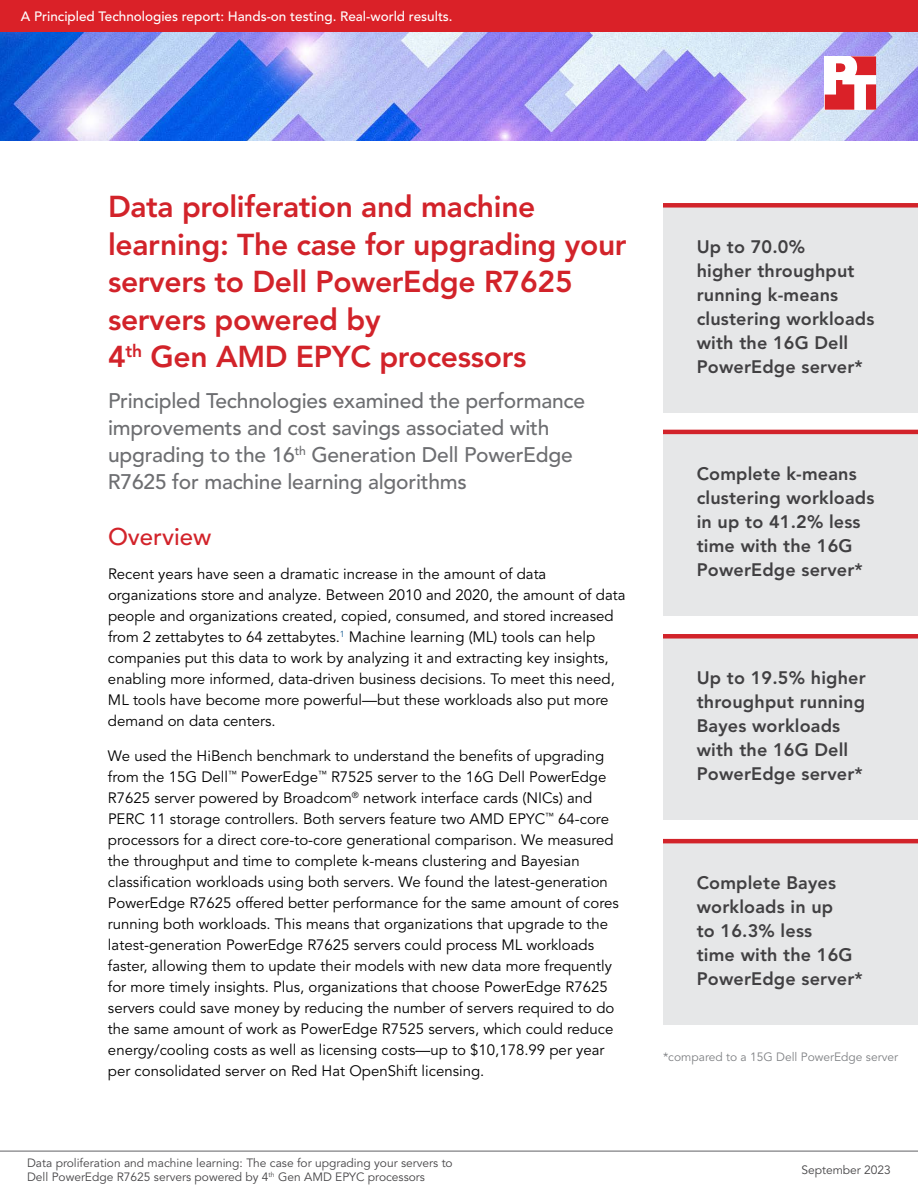
<style>
.page{position:relative;width:918px;height:1188px;background:#fff}
.page>*{position:absolute;margin:0;border:0;box-sizing:border-box;transform-origin:0 0}
.t1{font:800 30px/37.5px "Avenir LT Pro";letter-spacing:-.01em;color:#d2232a}
.t2{font:500 24px "Avenir LT Pro";color:#d2232a}
.t3{font:500 21px/27px "Avenir LT Pro";letter-spacing:-.01em;color:#6d6e71}
.t4{font:800 18px/24px "Avenir LT Pro";letter-spacing:.01em;color:#414042}
.t5{font:15px/21px "Avenir LT Pro";color:#000}
.t6{font:500 13.5px "Avenir LT Pro";color:#fff}
.t7{font:12px/14.4px "Avenir LT Pro";color:#464547}
.t8{font:12px "Avenir LT Pro";color:#808285}
</style>
<div class="page">
<img style="left:0;top:33px;width:918px;height:108px">
<div style="left:663px;top:206px;width:255px;height:207px;background:#e6e7e8"></div>
<div style="left:663px;top:203px;width:255px;height:5px;background:#d2232a"></div>
<div style="left:663px;top:432px;width:255px;height:183px;background:#e6e7e8"></div>
<hr style="left:663px;top:430px;width:255px;height:4px;background:#d2232a">
<div style="left:663px;top:637px;width:255px;height:183px;background:#e6e7e8"></div>
<div style="left:663px;top:634px;width:255px;height:5px;background:#d2232a"></div>
<div style="left:663px;top:842px;width:255px;height:183px;background:#e6e7e8"></div>
<hr style="left:663px;top:839px;width:255px;height:4px;background:#d2232a">
<hr style="left:0;top:1151px;width:918px;height:1px;background:#616264">
<div style="left:0;top:0;width:918px;height:32px;background:#da2128"></div>
<svg style="left:825px;top:56px;width:51px;height:54px"></svg>
<p class="t6" style="left:21px;top:9px;width:433px">A Principled Technologies report: Hands-on testing. Real-world results.</p>
<h1 class="t1" style="left:108px;top:188px;width:520px">Data proliferation and machine learning: The case for upgrading your servers to Dell PowerEdge R7625 servers powered by<br>4<sup>th</sup> Gen AMD EPYC processors</h1>
<h3 class="t3" style="left:108px;top:387px;width:479px">Principled Technologies examined the performance improvements and cost savings associated with upgrading to the 16<sup>th</sup> Generation Dell PowerEdge R7625 for machine learning algorithms</h3>
<h2 class="t2" style="left:108px;top:522px;width:105px">Overview</h2>
<p class="t5" style="left:108px;top:564px;width:519px">Recent years have seen a dramatic increase in the amount of data organizations store and analyze. Between 2010 and 2020, the amount of data people and organizations created, copied, consumed, and stored increased from 2 zettabytes to 64 zettabytes.<sup>1</sup> Machine learning (ML) tools can help companies put this data to work by analyzing it and extracting key insights, enabling more informed, data-driven business decisions. To meet this need, ML tools have become more powerful—but these workloads also put more demand on data centers.</p>
<p class="t5" style="left:108px;top:745px;width:512px">We used the HiBench benchmark to understand the benefits of upgrading from the 15G Dell<sup>™</sup> PowerEdge<sup>™</sup> R7525 server to the 16G Dell PowerEdge R7625 server powered by Broadcom<sup>®</sup> network interface cards (NICs) and PERC 11 storage controllers. Both servers feature two AMD EPYC<sup>™</sup> 64-core processors for a direct core-to-core generational comparison. We measured the throughput and time to complete k-means clustering and Bayesian classification workloads using both servers. We found the latest-generation PowerEdge R7625 offered better performance for the same amount of cores running both workloads. This means that organizations that upgrade to the latest-generation PowerEdge R7625 servers could process ML workloads faster, allowing them to update their models with new data more frequently for more timely insights. Plus, organizations that choose PowerEdge R7625 servers could save money by reducing the number of servers required to do the same amount of work as PowerEdge R7525 servers, which could reduce energy/cooling costs as well as licensing costs—up to $10,178.99 per year per consolidated server on Red Hat OpenShift licensing.</p>
<p class="t4" style="left:697px;top:235px;width:179px">Up to 70.0%<br>higher throughput running k-means clustering workloads with the 16G Dell<br>PowerEdge server*</p>
<p class="t4" style="left:697px;top:462px;width:179px">Complete k-means clustering workloads in up to 41.2% less time with the 16G<br>PowerEdge server*</p>
<p class="t4" style="left:697px;top:666px;width:171px">Up to 19.5% higher throughput running<br>Bayes workloads with the 16G Dell<br>PowerEdge server*</p>
<p class="t4" style="left:697px;top:871px;width:168px">Complete Bayes workloads in up<br>to 16.3% less<br>time with the 16G<br>PowerEdge server*</p>
<p class="t8" style="left:663px;top:1049px;width:237px">*compared to a 15G Dell PowerEdge server</p>
<p class="t7" style="left:27px;top:1156px;width:427px">Data proliferation and machine learning: The case for upgrading your servers to<br>Dell PowerEdge R7625 servers powered by 4<sup>th</sup> Gen AMD EPYC processors</p>
<p class="t7" style="left:801px;top:1163px;width:91px">September 2023</p>
</div>
